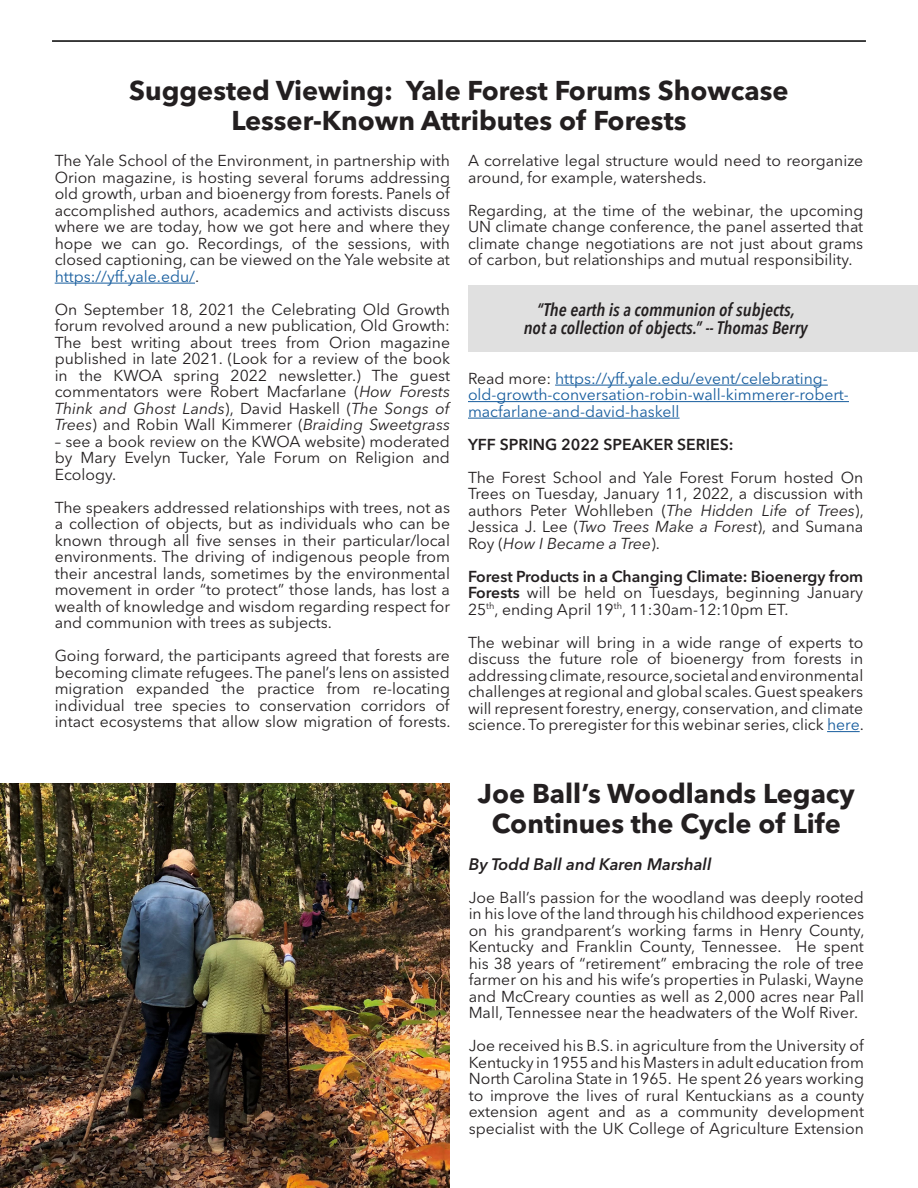
<style>
.page{position:relative;width:918px;height:1188px;background:#fff}
.page>*{position:absolute;margin:0;border:0;box-sizing:border-box;transform-origin:0 0}
.t1{font:700 27px/30px "Avenir Next LT Pro";color:#231f20;text-align:center}
.t2{font:italic 600 condensed 18px/18px "Avenir Next LT Pro";color:#231f20;text-align:center}
.t3{font:italic 600 16.5px "Avenir Next LT Pro";color:#231f20}
.t4{font:15.75px/16.5px "Avenir Next LT Pro";color:#231f20;text-align:justify}
.t5{font:15.75px/16.5px "Avenir Next LT Pro";color:#175d9e}
.t6{font:600 15.75px "Avenir Next LT Pro";color:#231f20}
.s1{color:#175d9e}
.s2{font-style:italic}
.s3{color:#231f20}
.s4{font-weight:600}
</style>
<div class="page">
<div style="left:468px;top:285px;width:450px;height:67px;background:#e0e0e0"></div>
<hr style="left:52px;top:40px;width:814px;height:2px;background:#000">
<hr style="left:55px;top:283px;width:140px;height:1px;background:#175d9e">
<hr style="left:555px;top:385px;width:273px;height:1px;background:#175d9e">
<hr style="left:468px;top:401px;width:381px;height:1px;background:#175d9e">
<hr style="left:468px;top:418px;width:212px;height:1px;background:#175d9e">
<hr style="left:827px;top:731px;width:33px;height:1px;background:#175d9e">
<img style="left:0;top:783px;width:450px;height:405px">
<p class="t1" style="left:129px;top:76px;width:661px">Suggested Viewing: Yale Forest Forums Showcase<br>Lesser-Known Attributes of Forests</p>
<p class="t4" style="left:55px;top:152px;width:397px">The Yale School of the Environment, in partnership with Orion magazine, is hosting several forums addressing old growth, urban and bioenergy from forests. Panels of accomplished authors, academics and activists discuss where we are today, how we got here and where they hope we can go. Recordings, of the sessions, with closed captioning, can be viewed on the Yale website at <span class="s1">https://yff.yale.edu/</span>.</p>
<p class="t4" style="left:55px;top:301px;width:397px">On September 18, 2021 the Celebrating Old Growth forum revolved around a new publication, Old Growth:<br>The best writing about trees from Orion magazine published in late 2021. (Look for a review of the book in the KWOA spring 2022 newsletter.) The guest commentators were Robert Macfarlane (<span class="s2">How Forests Think and Ghost Lands</span>), David Haskell (<span class="s2">The Songs of Trees</span>) and Robin Wall Kimmerer (<span class="s2">Braiding Sweetgrass</span></p>
<p class="t4" style="left:55px;top:433px;width:397px">– see a book review on the KWOA website) moderated by Mary Evelyn Tucker, Yale Forum on Religion and Ecology.</p>
<p class="t4" style="left:55px;top:499px;width:397px">The speakers addressed relationships with trees, not as a collection of objects, but as individuals who can be known through all five senses in their particular/local environments. The driving of indigenous people from their ancestral lands, sometimes by the environmental movement in order “to protect” those lands, has lost a wealth of knowledge and wisdom regarding respect for and communion with trees as subjects.</p>
<p class="t4" style="left:55px;top:647px;width:397px">Going forward, the participants agreed that forests are becoming climate refugees. The panel’s lens on assisted migration expanded the practice from re-locating individual tree species to conservation corridors of intact ecosystems that allow slow migration of forests.</p>
<p class="t4" style="left:468px;top:152px;width:397px">A correlative legal structure would need to reorganize around, for example, watersheds.</p>
<p class="t4" style="left:468px;top:202px;width:397px">Regarding, at the time of the webinar, the upcoming UN climate change conference, the panel asserted that climate change negotiations are not just about grams of carbon, but relationships and mutual responsibility.</p>
<p class="t2" style="left:524px;top:301px;width:285px">“The earth is a communion of subjects, not a collection of objects.” -- Thomas Berry</p>
<p class="t5" style="left:468px;top:370px;width:382px"><span class="s3">Read more:</span> https://yff.yale.edu/event/celebrating&shy;old-growth-conversation-robin-wall-kimmerer-robert&shy;macfarlane-and-david-haskell</p>
<p class="t6" style="left:468px;top:434px;width:267px">YFF SPRING 2022 SPEAKER SERIES:</p>
<p class="t4" style="left:468px;top:469px;width:397px">The Forest School and Yale Forest Forum hosted On Trees on Tuesday, January 11, 2022, a discussion with authors Peter Wohlleben (<span class="s2">The Hidden Life of Trees</span>), Jessica J. Lee (<span class="s2">Two Trees Make a Forest</span>), and Sumana Roy (<span class="s2">How I Became a Tree</span>).</p>
<p class="t4" style="left:468px;top:568px;width:397px"><span class="s4">Forest Products in a Changing Climate: Bioenergy from Forests</span> will be held on Tuesdays, beginning January 25<sup>th</sup>, ending April 19<sup>th</sup>, 11:30am-12:10pm ET.</p>
<p class="t4" style="left:468px;top:634px;width:397px">The webinar will bring in a wide range of experts to discuss the future role of bioenergy from forests in addressing climate, resource, societal and environmental challenges at regional and global scales. Guest speakers will represent forestry, energy, conservation, and climate science. To preregister for this webinar series, click <span class="s1">here</span>.</p>
<p class="t1" style="left:478px;top:779px;width:379px">Joe Ball’s Woodlands Legacy<br>Continues the Cycle of Life</p>
<p class="t3" style="left:469px;top:854px;width:244px">By Todd Ball and Karen Marshall</p>
<p class="t4" style="left:469px;top:889px;width:397px">Joe Ball’s passion for the woodland was deeply rooted in his love of the land through his childhood experiences on his grandparent’s working farms in Henry County, Kentucky and Franklin County, Tennessee. He spent his 38 years of “retirement” embracing the role of tree farmer on his and his wife’s properties in Pulaski, Wayne and McCreary counties as well as 2,000 acres near Pall Mall, Tennessee near the headwaters of the Wolf River.</p>
<p class="t4" style="left:469px;top:1038px;width:397px">Joe received his B.S. in agriculture from the University of Kentucky in 1955 and his Masters in adult education from North Carolina State in 1965. He spent 26 years working to improve the lives of rural Kentuckians as a county extension agent and as a community development specialist with the UK College of Agriculture Extension</p>
</div>
